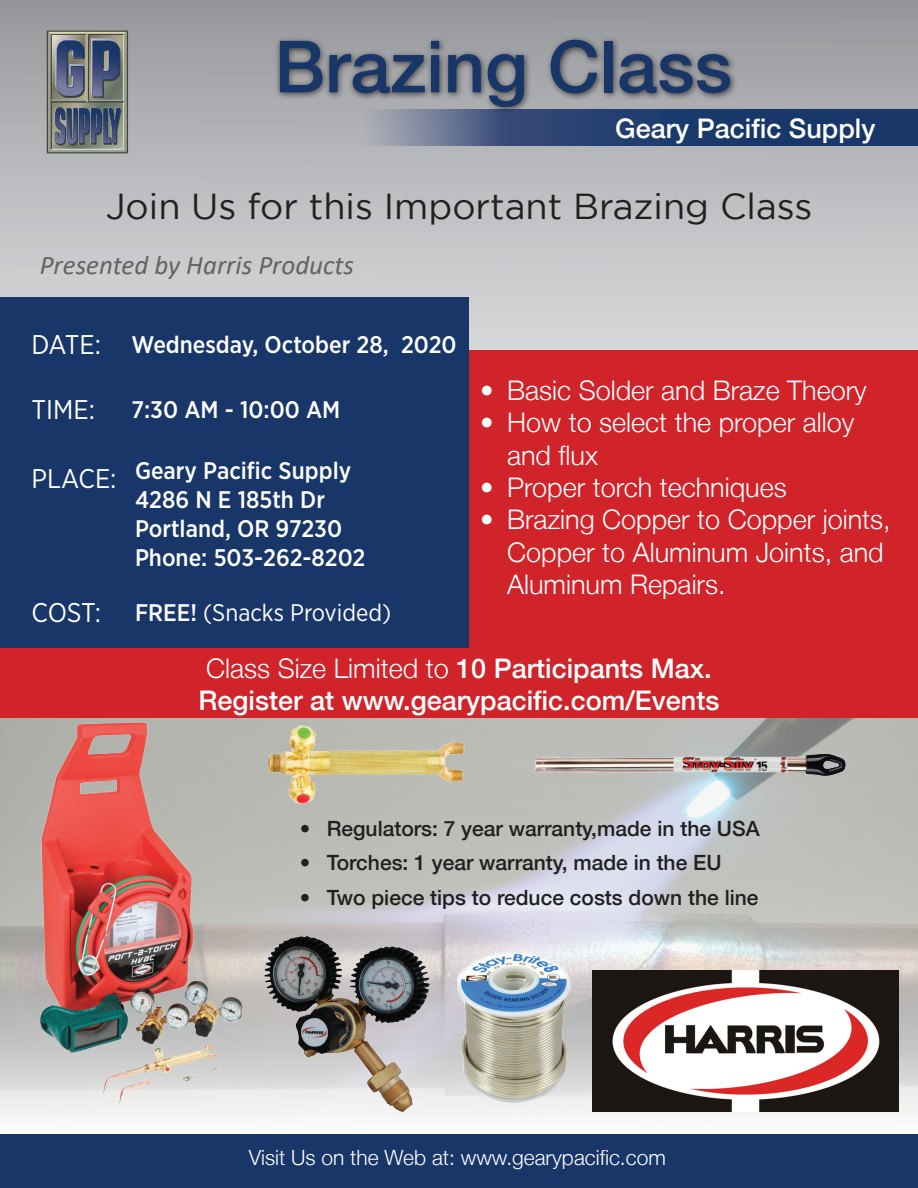
<style>
.page{position:relative;width:918px;height:1188px;background:#fff}
.page>*{position:absolute;margin:0;border:0;box-sizing:border-box;transform-origin:0 0}
.t1{font:500 72px "Helvetica Neue LT";color:#183668}
.t2{font:36px "Gotham";color:#231f20}
.t3{font:300 27px/32.4px "Helvetica Neue LT";color:#fff}
.t4{font:500 27px "Helvetica Neue LT";color:#fff}
.t5{font:italic 27px "Calibri";color:#636366}
.t6{font:27px "Gotham Narrow";color:#fff}
.t7{font:500 24px "Gotham Narrow";color:#fff}
.t8{font:24px "Gotham Narrow";color:#fff}
.t9{font:500 21px "Helvetica Neue LT";color:#231f20}
.t10{font:300 21px "Helvetica Neue LT";color:#fff}
.s1{font-weight:500}
</style>
<div class="page">
<svg style="left:0;top:0;width:918px;height:350px;background:#babbbe"></svg>
<svg style="left:128px;top:110px;width:790px;height:36px;background:#5a6b8a"></svg>
<div style="left:47px;top:31px;width:81px;height:122px;border:2px solid #3e4539"></div>
<svg style="left:48px;top:32px;width:79px;height:120px;background:#6a747c"></svg>
<div style="left:0;top:1134px;width:918px;height:54px;background:#183668"></div>
<div style="left:275px;top:35px;width:463px;height:80px;background:#231f20;opacity:.75"></div>
<img style="left:0;top:718px;width:918px;height:401px">
<div style="left:0;top:350px;width:918px;height:368px;background:#d1232a"></div>
<div style="left:0;top:297px;width:469px;height:351px;background:#183668"></div>
<img style="left:592px;top:970px;width:306px;height:142px">
<img style="left:32px;top:718px;width:218px;height:394px">
<img style="left:259px;top:936px;width:176px;height:176px">
<img style="left:266px;top:724px;width:203px;height:83px">
<img style="left:457px;top:950px;width:115px;height:154px">
<img style="left:526px;top:745px;width:329px;height:40px">
<p class="t1" style="left:274px;top:24px;width:459px">Brazing Class</p>
<p class="t4" style="left:615px;top:112px;width:262px">Geary Pacific Supply</p>
<p class="t2" style="left:106px;top:187px;width:708px">Join Us for this Important Brazing Class</p>
<p class="t5" style="left:40px;top:247px;width:316px">Presented by Harris Products</p>
<p class="t6" style="left:32px;top:328px;width:71px">DATE:</p>
<p class="t7" style="left:132px;top:329px;width:327px">Wednesday, October 28, 2020</p>
<p class="t6" style="left:32px;top:393px;width:65px">TIME:</p>
<p class="t6" style="left:32px;top:462px;width:86px">PLACE:</p>
<p class="t7" style="left:132px;top:395px;width:210px">7:30 AM - 10:00 AM</p>
<p class="t7" style="left:135px;top:456px;width:218px">Geary Pacific Supply</p>
<p class="t7" style="left:135px;top:484px;width:191px">4286 N E 185th Dr</p>
<p class="t7" style="left:135px;top:513px;width:209px">Portland, OR 97230</p>
<p class="t7" style="left:135px;top:542px;width:232px">Phone: 503-262-8202</p>
<p class="t3" style="left:480px;top:373px;width:388px">• Basic Solder and Braze Theory</p>
<p class="t3" style="left:507px;top:406px;width:349px;text-indent:-27px">• How to select the proper alloy and flux</p>
<p class="t3" style="left:480px;top:471px;width:308px">• Proper torch techniques</p>
<p class="t3" style="left:507px;top:503px;width:385px;text-indent:-27px">• Brazing Copper to Copper joints,<br>Copper to Aluminum Joints, and<br>Aluminum Repairs.</p>
<p class="t6" style="left:32px;top:596px;width:71px">COST:</p>
<p class="t8" style="left:135px;top:598px;width:258px"><span class="s1">FREE!</span> (Snacks Provided)</p>
<p class="t3" style="left:206px;top:652px;width:507px">Class Size Limited to <span class="s1">10 Participants Max.</span></p>
<p class="t4" style="left:199px;top:685px;width:522px">Register at www.gearypacific.com/Events</p>
<p class="t9" style="left:300px;top:816px;width:462px">• Regulators: 7 year warranty,made in the USA</p>
<p class="t9" style="left:300px;top:850px;width:423px">• Torches: 1 year warranty, made in the EU</p>
<p class="t9" style="left:300px;top:885px;width:460px">• Two piece tips to reduce costs down the line</p>
<p class="t10" style="left:249px;top:1144px;width:419px">Visit Us on the Web at: www.gearypacific.com</p>
</div>
